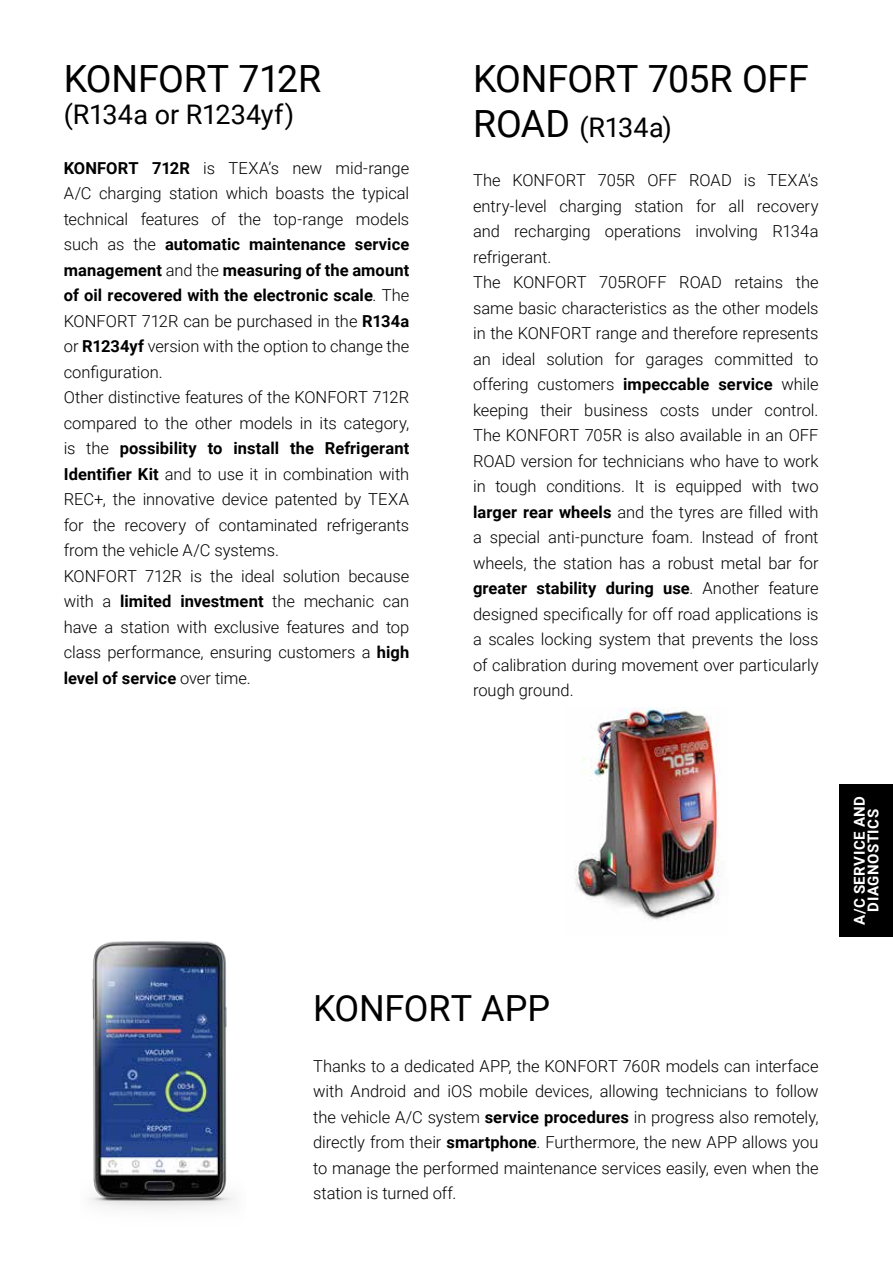
<style>
.page{position:relative;width:893px;height:1263px;background:#fff}
.page>*{position:absolute;margin:0;border:0;box-sizing:border-box;transform-origin:0 0}
.t1{font:37.5px "Roboto";letter-spacing:-.005em;color:#000}
.t2{font:36px "Roboto";letter-spacing:-.005em;color:#000}
.t3{font:27px "Roboto";color:#000}
.t4{font:300 16.5px/25.5px "Roboto";letter-spacing:-.005em;color:#000}
.t5{font:700 15px/13.5px "Roboto";letter-spacing:.035em;color:#fff;text-align:center}
.s1{font-weight:700}
.s2{font-size:37.5px}
</style>
<div class="page">
<div style="left:839px;top:784px;width:54px;height:152px;background:#000"></div>
<img style="left:90px;top:941px;width:144px;height:268px">
<img style="left:575px;top:707px;width:146px;height:213px">
<h1 class="t1" style="left:64px;top:52px;width:259px">KONFORT 712R</h1>
<h3 class="t3" style="left:64px;top:96px;width:232px">(R134a or R1234yf)</h3>
<p class="t4" style="left:64px;top:155px;width:347px"><span class="s1">KONFORT 712R</span> is TEXA’s new mid-range A/C charging station which boasts the typical technical features of the top-range models such as the <span class="s1">automatic maintenance service management</span> and the <span class="s1">measuring of the amount of oil recovered with the electronic scale</span>. The KONFORT 712R can be purchased in the <span class="s1">R134a </span>or <span class="s1">R1234yf</span> version with the option to change the configuration.<br>Other distinctive features of the KONFORT 712R compared to the other models in its category, is the <span class="s1">possibility to install the Refrigerant Identifier Kit</span> and to use it in combination with REC+, the innovative device patented by TEXA for the recovery of contaminated refrigerants from the vehicle A/C systems.<br>KONFORT 712R is the ideal solution because with a <span class="s1">limited investment</span> the mechanic can have a station with exclusive features and top class performance, ensuring customers a <span class="s1">high level of service</span> over time.</p>
<h1 class="t1" style="left:473px;top:52px;width:337px">KONFORT 705R OFF</h1>
<h3 class="t3" style="left:473px;top:108px;width:200px"><span class="s2">ROAD</span> (R134a)</h3>
<p class="t4" style="left:473px;top:167px;width:347px">The KONFORT 705R OFF ROAD is TEXA’s entry-level charging station for all recovery and recharging operations involving R134a refrigerant.<br>The KONFORT 705ROFF ROAD retains the same basic characteristics as the other models in the KONFORT range and therefore represents an ideal solution for garages committed to offering customers <span class="s1">impeccable service</span> while keeping their business costs under control.<br>The KONFORT 705R is also available in an OFF ROAD version for technicians who have to work in tough conditions. It is equipped with two <span class="s1">larger rear wheels</span> and the tyres are filled with a special anti-puncture foam. Instead of front wheels, the station has a robust metal bar for <span class="s1">greater stability during use</span>. Another feature designed specifically for off road applications is a scales locking system that prevents the loss of calibration during movement over particularly rough ground.</p>
<h2 class="t2" style="left:313px;top:983px;width:238px">KONFORT APP</h2>
<p class="t4" style="left:313px;top:1052px;width:507px;text-align:justify">Thanks to a dedicated APP, the KONFORT 760R models can interface with Android and iOS mobile devices, allowing technicians to follow the vehicle A/C system <span class="s1">service procedures</span> in progress also remotely, directly from their <span class="s1">smartphone</span>. Furthermore, the new APP allows you to manage the performed maintenance services easily, even when the station is turned off.</p>
<p class="t5" style="left:852px;top:925px;width:130px;rotate:-90deg">A/C SERVICE AND<br>DIAGNOSTICS</p>
</div>
